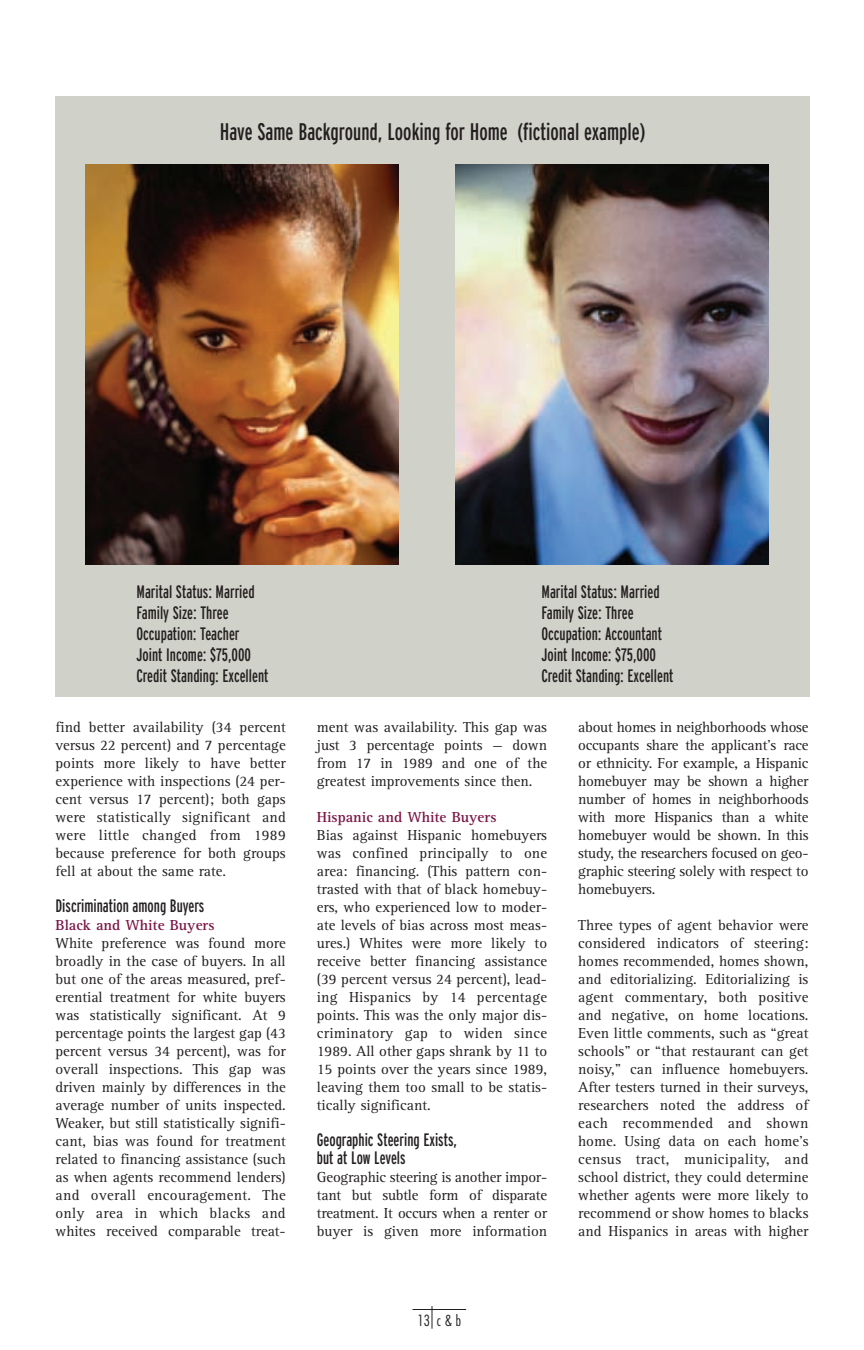
<style>
.page{position:relative;width:864px;height:1350px;background:#fff}
.page>*{position:absolute;margin:0;border:0;box-sizing:border-box;transform-origin:0 0}
.t1{font:extra-condensed 24px "Interstate";color:#231f20}
.t2{font:extra-condensed 18px/21px "Interstate";color:#231f20}
.t3{font:15px/18px "Rotis Serif";color:#231f20;text-align:justify}
.t4{font:700 15px "Rotis Serif";color:#7b1545}
.t5{font:300 condensed 15px "Futura";color:#231f20}
</style>
<div class="page">
<div style="left:56px;top:96px;width:754px;height:601px;background:#d0d1c8"></div>
<hr style="left:413px;top:1309px;width:53px;height:1px;background:#231f20">
<svg style="left:432px;top:1306px;width:1px;height:23px"></svg>
<img style="left:85px;top:165px;width:313px;height:399px">
<img style="left:455px;top:165px;width:313px;height:400px">
<h1 class="t1" style="left:220px;top:122px;width:427px">Have Same Background, Looking for Home (fictional example)</h1>
<p class="t2" style="left:136px;top:583px;width:134px">Marital Status: Married<br>Family Size: Three<br>Occupation: Teacher<br>Joint Income: $75,000<br>Credit Standing: Excellent</p>
<p class="t3" style="left:56px;top:719px;width:232px">find better availability (34 percent versus 22 percent) and 7 percentage points more likely to have better experience with inspections (24 per&shy;cent versus 17 percent); both gaps were statistically significant and were little changed from 1989 because preference for both groups fell at about the same rate.</p>
<p class="t2" style="left:56px;top:897px;width:150px">Discrimination among Buyers</p>
<p class="t4" style="left:56px;top:919px;width:161px">Black and White Buyers</p>
<p class="t3" style="left:56px;top:935px;width:232px">White preference was found more broadly in the case of buyers. In all but one of the areas measured, pref&shy;erential treatment for white buyers was statistically significant. At 9 percentage points the largest gap (43 percent versus 34 percent), was for overall inspections. This gap was driven mainly by differences in the average number of units inspected.<br>Weaker, but still statistically signifi&shy;cant, bias was found for treatment related to financing assistance (such as when agents recommend lenders) and overall encouragement. The only area in which blacks and whites received comparable treat-</p>
<p class="t2" style="left:542px;top:583px;width:134px">Marital Status: Married<br>Family Size: Three<br>Occupation: Accountant<br>Joint Income: $75,000<br>Credit Standing: Excellent</p>
<p class="t3" style="left:317px;top:719px;width:232px">ment was availability. This gap was just 3 percentage points — down from 17 in 1989 and one of the greatest improvements since then.</p>
<p class="t4" style="left:317px;top:811px;width:181px">Hispanic and White Buyers</p>
<p class="t3" style="left:317px;top:827px;width:232px">Bias against Hispanic homebuyers was confined principally to one area: financing. (This pattern con&shy;trasted with that of black homebuy&shy;ers, who experienced low to moder&shy;ate levels of bias across most meas&shy;ures.) Whites were more likely to receive better financing assistance (39 percent versus 24 percent), lead&shy;ing Hispanics by 14 percentage points. This was the only major dis&shy;criminatory gap to widen since 1989. All other gaps shrank by 11 to 15 points over the years since 1989, leaving them too small to be statis&shy;tically significant.</p>
<p class="t2" style="left:317px;top:1132px;width:142px;line-height:18px">Geographic Steering Exists, but at Low Levels</p>
<p class="t3" style="left:317px;top:1169px;width:232px">Geographic steering is another impor&shy;tant but subtle form of disparate treatment. It occurs when a renter or buyer is given more information</p>
<p class="t3" style="left:578px;top:719px;width:232px">about homes in neighborhoods whose occupants share the applicant’s race or ethnicity. For example, a Hispanic homebuyer may be shown a higher number of homes in neighborhoods with more Hispanics than a white homebuyer would be shown. In this study, the researchers focused on geo&shy;graphic steering solely with respect to homebuyers.</p>
<p class="t3" style="left:578px;top:917px;width:232px">Three types of agent behavior were considered indicators of steering: homes recommended, homes shown, and editorializing. Editorializing is agent commentary, both positive and negative, on home locations.<br>Even little comments, such as “great schools” or “that restaurant can get noisy,” can influence homebuyers.<br>After testers turned in their surveys, researchers noted the address of each recommended and shown home. Using data on each home’s census tract, municipality, and school district, they could determine whether agents were more likely to recommend or show homes to blacks and Hispanics in areas with higher</p>
<p class="t5" style="left:418px;top:1314px;width:45px">13 c &amp; b</p>
</div>
